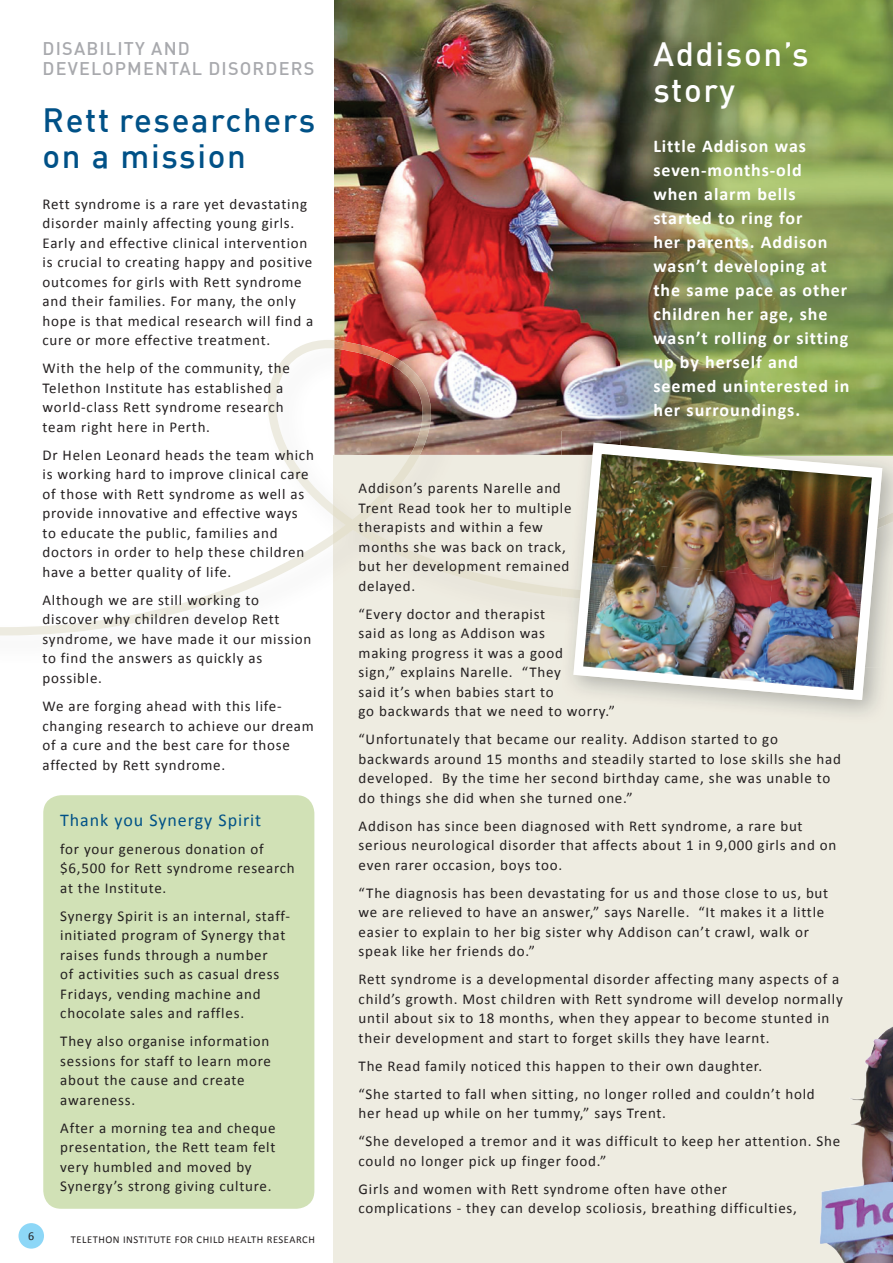
<style>
.page{position:relative;width:893px;height:1263px;background:#fff}
.page>*{position:absolute;margin:0;border:0;box-sizing:border-box;transform-origin:0 0}
.t1{font:500 33px/36px "DIN";letter-spacing:.05em;color:#005187}
.t2{font:500 33px/36px "DIN";letter-spacing:.05em;color:#fff}
.t3{font:700 18px/24px "Calibri";letter-spacing:.05em;color:#fff}
.t4{font:500 18px/19.5px "DIN";letter-spacing:.065em;color:#a8a9ad}
.t5{font:18px "Calibri";letter-spacing:.05em;color:#005187}
.t6{font:15px/19.5px "Calibri";letter-spacing:.05em;color:#231f20}
.t7{font:12px "Calibri";color:#231f20}
.t8{font:10.5px "Calibri";letter-spacing:.05em;color:#231f20}
</style>
<div class="page">
<div style="left:333px;top:455px;width:560px;height:808px;background:#eeece1"></div>
<img style="left:334px;top:0;width:286px;height:455px">
<svg style="left:0;top:340px;width:334px;height:295px"></svg>
<svg style="left:333px;top:455px;width:228px;height:141px"></svg>
<img style="left:334px;top:340px;width:97px;height:115px">
<div style="left:19px;top:1223px;width:25px;height:25px;background:#8dd7f7;border-radius:50%"></div>
<div style="left:43px;top:795px;width:271px;height:414px;background:#d1e1b6;border-radius:18px"></div>
<img style="left:620px;top:0;width:273px;height:431px">
<img style="left:561px;top:431px;width:332px;height:283px">
<img style="left:561px;top:512px;width:332px;height:86px">
<svg style="left:573px;top:443px;width:309px;height:257px"></svg>
<img style="left:583px;top:682px;width:180px;height:8px">
<img style="left:592px;top:454px;width:190px;height:106px">
<img style="left:763px;top:470px;width:109px;height:220px">
<img style="left:583px;top:560px;width:190px;height:122px">
<img style="left:820px;top:1026px;width:73px;height:237px">
<p class="t4" style="left:43px;top:38px;width:273px">DISABILITY AND<br>DEVELOPMENTAL DISORDERS</p>
<h1 class="t2" style="left:653px;top:35px;width:157px">Addison’s story</h1>
<p class="t3" style="left:653px;top:134px;width:197px">Little Addison was seven-months-old when alarm bells started to ring for<br>her parents. Addison wasn’t developing at the same pace as other children her age, she wasn’t rolling or sitting up by herself and seemed uninterested in her surroundings.</p>
<h1 class="t1" style="left:43px;top:101px;width:274px">Rett researchers on a mission</h1>
<p class="t6" style="left:43px;top:194px;width:272px">Rett syndrome is a rare yet devastating disorder mainly affecting young girls.<br>Early and effective clinical intervention is crucial to creating happy and positive outcomes for girls with Rett syndrome and their families. For many, the only hope is that medical research will find a cure or more effective treatment.</p>
<p class="t6" style="left:43px;top:359px;width:249px">With the help of the community, the Telethon Institute has established a world-class Rett syndrome research team right here in Perth.</p>
<p class="t6" style="left:43px;top:445px;width:273px">Dr Helen Leonard heads the team which is working hard to improve clinical care of those with Rett syndrome as well as provide innovative and effective ways to educate the public, families and doctors in order to help these children have a better quality of life.</p>
<p class="t6" style="left:43px;top:590px;width:270px">Although we are still working to discover why children develop Rett syndrome, we have made it our mission to find the answers as quickly as possible.</p>
<p class="t6" style="left:43px;top:696px;width:273px">We are forging ahead with this life&shy;changing research to achieve our dream of a cure and the best care for those affected by Rett syndrome.</p>
<p class="t6" style="left:359px;top:478px;width:214px">Addison’s parents Narelle and<br>Trent Read took her to multiple therapists and within a few months she was back on track, but her development remained delayed.</p>
<p class="t6" style="left:359px;top:604px;width:258px">“Every doctor and therapist<br>said as long as Addison was<br>making progress it was a good<br>sign,” explains Narelle. “They<br>said it’s when babies start to<br>go backwards that we need to worry.”</p>
<p class="t6" style="left:359px;top:729px;width:484px">“Unfortunately that became our reality. Addison started to go backwards around 15 months and steadily started to lose skills she had developed. By the time her second birthday came, she was unable to do things she did when she turned one.”</p>
<p class="t6" style="left:359px;top:816px;width:479px">Addison has since been diagnosed with Rett syndrome, a rare but serious neurological disorder that affects about 1 in 9,000 girls and on even rarer occasion, boys too.</p>
<p class="t6" style="left:359px;top:883px;width:471px">“The diagnosis has been devastating for us and those close to us, but we are relieved to have an answer,” says Narelle. “It makes it a little easier to explain to her big sister why Addison can’t crawl, walk or speak like her friends do.”</p>
<p class="t6" style="left:359px;top:969px;width:486px">Rett syndrome is a developmental disorder affecting many aspects of a child’s growth. Most children with Rett syndrome will develop normally until about six to 18 months, when they appear to become stunted in their development and start to forget skills they have learnt.</p>
<p class="t6" style="left:359px;top:1052px;width:458px;line-height:28px">The Read family noticed this happen to their own daughter.<br>“She started to fall when sitting, no longer rolled and couldn’t hold</p>
<p class="t6" style="left:359px;top:1099px;width:483px;line-height:28px">her head up while on her tummy,” says Trent.<br>“She developed a tremor and it was difficult to keep her attention. She</p>
<p class="t6" style="left:359px;top:1147px;width:370px;line-height:28px">could no longer pick up finger food.”<br>Girls and women with Rett syndrome often have other</p>
<p class="t6" style="left:359px;top:1199px;width:440px">complications - they can develop scoliosis, breathing difficulties,</p>
<p class="t5" style="left:60px;top:808px;width:203px">Thank you Synergy Spirit</p>
<p class="t6" style="left:60px;top:839px;width:236px">for your generous donation of $6,500 for Rett syndrome research at the Institute.</p>
<p class="t6" style="left:60px;top:906px;width:231px">Synergy Spirit is an internal, staff&shy;initiated program of Synergy that raises funds through a number<br>of activities such as casual dress<br>Fridays, vending machine and chocolate sales and raffles.</p>
<p class="t6" style="left:60px;top:1031px;width:212px">They also organise information sessions for staff to learn more about the cause and create awareness.</p>
<p class="t6" style="left:60px;top:1118px;width:217px">After a morning tea and cheque presentation, the Rett team felt very humbled and moved by<br>Synergy’s strong giving culture.</p>
<p class="t7" style="left:28px;top:1229px;width:8px">6</p>
<p class="t8" style="left:71px;top:1233px;width:245px">TELETHON INSTITUTE FOR CHILD HEALTH RESEARCH</p>
</div>
